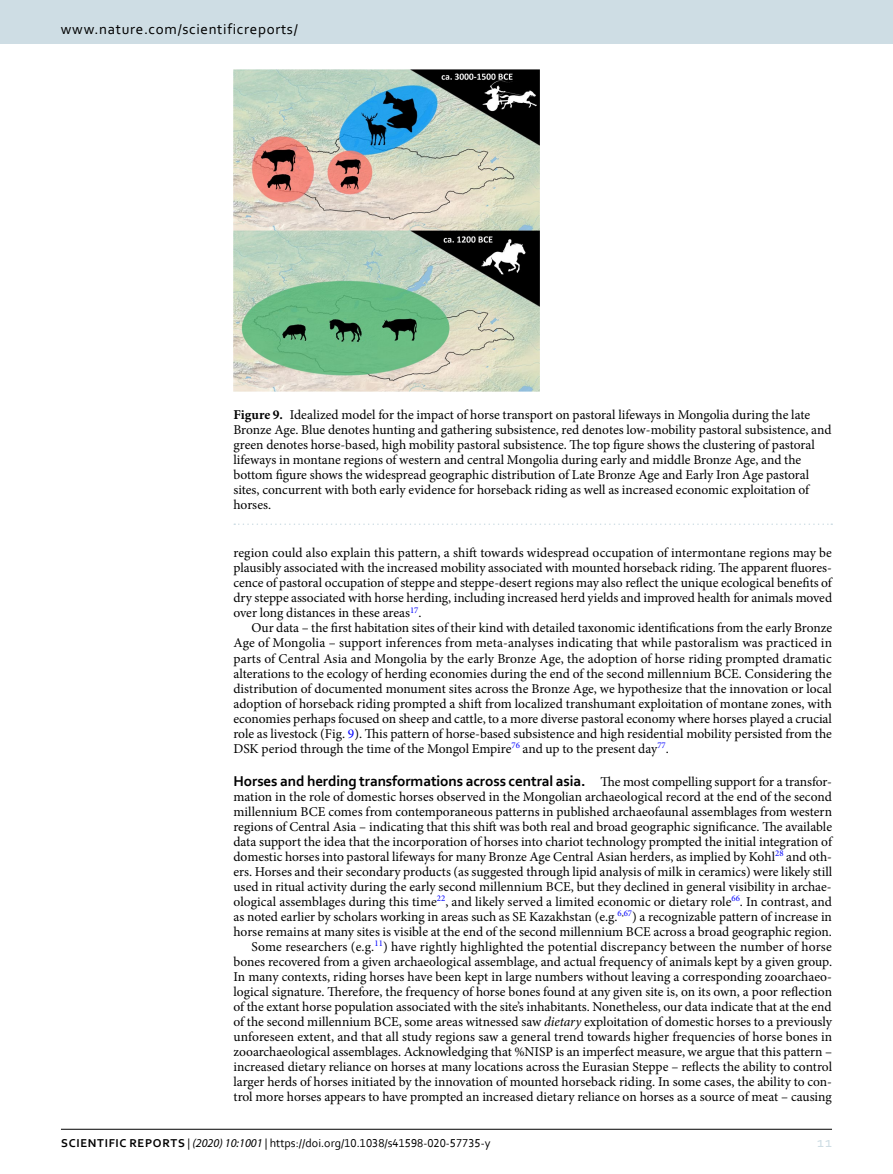
<style>
.page{position:relative;width:893px;height:1174px;background:#fff}
.page>*{position:absolute;margin:0;border:0;box-sizing:border-box;transform-origin:0 0}
.t1{font:15px "Corbel Bold 2";letter-spacing:-.005em;color:#000}
.t2{font:15px "Corbel 2";letter-spacing:.045em;color:#000}
.t3{font:15px "Corbel 2";color:#cedde4}
.t4{font:13.5px/15px "Minion Pro";color:#000;text-align:justify}
.t5{font:12px "Corbel";color:#000}
.s1{font-weight:700}
.s2{color:#00f}
.s3{font-family:"Minion Pro";font-size:13.5px}
.s4{font-style:italic}
.s5{font-family:"Corbel Bold 2"}
.s6{font-family:"Corbel 2"}
.s7{font-family:"Myriad Pro";font-style:italic}
</style>
<div class="page">
<hr style="left:61px;top:1129px;width:771px;height:1px;background:#000">
<div style="left:0;top:0;width:893px;height:43px;background:#cedde4"></div>
<img style="left:233px;top:70px;width:306px;height:321px">
<svg style="left:234px;top:523px;width:598px;height:2px"></svg>
<p class="t2" style="left:61px;top:19px;width:238px">www.nature.com/scientificreports/</p>
<p class="t4" style="left:233px;top:407px;width:600px;text-align:left"><span class="s1">Figure 9.</span> Idealized model for the impact of horse transport on pastoral lifeways in Mongolia during the late Bronze Age. Blue denotes hunting and gathering subsistence, red denotes low-mobility pastoral subsistence, and green denotes horse-based, high mobility pastoral subsistence. The top figure shows the clustering of pastoral lifeways in montane regions of western and central Mongolia during early and middle Bronze Age, and the bottom figure shows the widespread geographic distribution of Late Bronze Age and Early Iron Age pastoral sites, concurrent with both early evidence for horseback riding as well as increased economic exploitation of horses.</p>
<p class="t4" style="left:233px;top:546px;width:600px">region could also explain this pattern, a shift towards widespread occupation of intermontane regions may be plausibly associated with the increased mobility associated with mounted horseback riding. The apparent fluores&shy;cence of pastoral occupation of steppe and steppe-desert regions may also reflect the unique ecological benefits of dry steppe associated with horse herding, including increased herd yields and improved health for animals moved over long distances in these areas<sup>17</sup>.</p>
<p class="t4" style="left:233px;top:621px;width:600px;text-indent:18px">Our data – the first habitation sites of their kind with detailed taxonomic identifications from the early Bronze Age of Mongolia – support inferences from meta-analyses indicating that while pastoralism was practiced in parts of Central Asia and Mongolia by the early Bronze Age, the adoption of horse riding prompted dramatic alterations to the ecology of herding economies during the end of the second millennium BCE. Considering the distribution of documented monument sites across the Bronze Age, we hypothesize that the innovation or local adoption of horseback riding prompted a shift from localized transhumant exploitation of montane zones, with economies perhaps focused on sheep and cattle, to a more diverse pastoral economy where horses played a crucial role as livestock (Fig. <span class="s2">9</span>). This pattern of horse-based subsistence and high residential mobility persisted from the DSK period through the time of the Mongol Empire<sup>76</sup> and up to the present day<sup>77</sup>.</p>
<p class="t1" style="left:233px;top:771px;width:600px">Horses and herding transformations across central asia. <span class="s3">The most compelling support for a transfor-</span></p>
<p class="t4" style="left:233px;top:789px;width:600px;text-align:right">mation in the role of domestic horses observed in the Mongolian archaeological record at the end of the second millennium BCE comes from contemporaneous patterns in published archaeofaunal assemblages from western regions of Central Asia – indicating that this shift was both real and broad geographic significance. The available data support the idea that the incorporation of horses into chariot technology prompted the initial integration of domestic horses into pastoral lifeways for many Bronze Age Central Asian herders, as implied by Kohl<sup>28</sup> and oth&shy;ers. Horses and their secondary products (as suggested through lipid analysis of milk in ceramics) were likely still used in ritual activity during the early second millennium BCE, but they declined in general visibility in archae&shy;ological assemblages during this time<sup>22</sup>, and likely served a limited economic or dietary role<sup>66</sup>. In contrast, and as noted earlier by scholars working in areas such as SE Kazakhstan (e.g.<sup>6</sup><sup>,</sup><sup>67</sup>) a recognizable pattern of increase in horse remains at many sites is visible at the end of the second millennium BCE across a broad geographic region.<br>Some researchers (e.g.<sup>11</sup>) have rightly highlighted the potential discrepancy between the number of horse bones recovered from a given archaeological assemblage, and actual frequency of animals kept by a given group.<br>In many contexts, riding horses have been kept in large numbers without leaving a corresponding zooarchaeo&shy;logical signature. Therefore, the frequency of horse bones found at any given site is, on its own, a poor reflection of the extant horse population associated with the site’s inhabitants. Nonetheless, our data indicate that at the end of the second millennium BCE, some areas witnessed saw <span class="s4">dietary</span> exploitation of domestic horses to a previously unforeseen extent, and that all study regions saw a general trend towards higher frequencies of horse bones in zooarchaeological assemblages. Acknowledging that %NISP is an imperfect measure, we argue that this pattern – increased dietary reliance on horses at many locations across the Eurasian Steppe – reflects the ability to control larger herds of horses initiated by the innovation of mounted horseback riding. In some cases, the ability to con&shy;trol more horses appears to have prompted an increased dietary reliance on horses as a source of meat – causing</p>
<p class="t5" style="left:61px;top:1135px;width:431px"><span class="s5">Scientific Reports</span> <span class="s6">|</span> <span class="s7">(2020) 10:1001</span> <span class="s6">|</span> https://doi.org/10.1038/s41598-020-57735-y</p>
<p class="t3" style="left:817px;top:1132px;width:16px">11</p>
</div>
